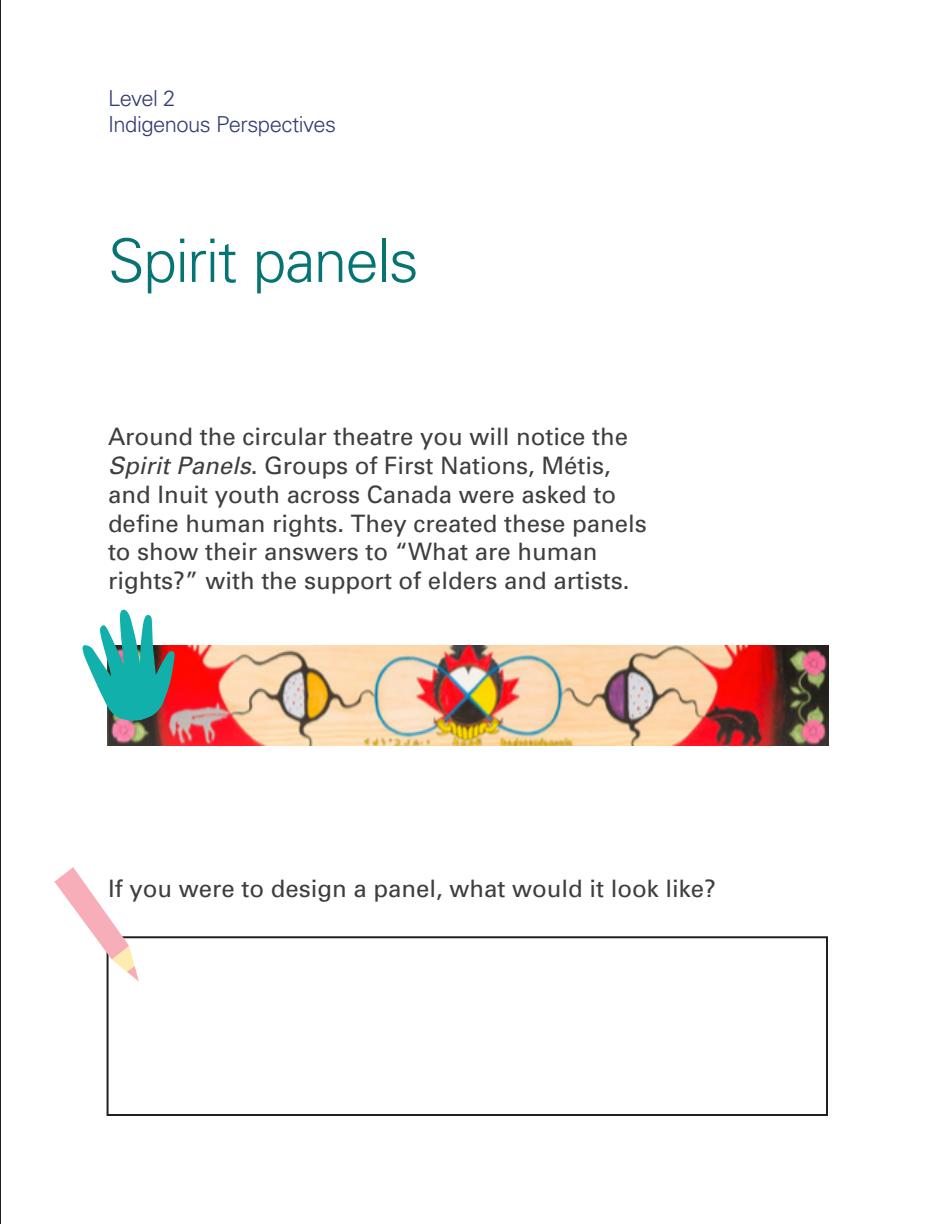
<style>
.page{position:relative;width:936px;height:1224px;background:#fff}
.page>*{position:absolute;margin:0;border:0;box-sizing:border-box;transform-origin:0 0}
.Baic_Copy{font:300 60px "Univers";letter-spacing:-.025em;color:#057473}
.Baic_Copy-2{font:24px/28.8px "Univers";color:#3e3e3f}
.Baic_Copy-3{font:300 22px/26.4px "Univers";letter-spacing:-.025em;color:#333c74}
.s1{font-style:italic}
</style>
<div class="page">
<div style="left:107px;top:936px;width:721px;height:180px;border:2px solid #231f20"></div>
<svg style="left:54px;top:867px;width:85px;height:114px"></svg>
<img style="left:107px;top:646px;width:722px;height:100px">
<svg style="left:82px;top:610px;width:93px;height:111px"></svg>
<hr style="left:0;top:0;width:1px;height:1224px;background:#231f20">
<p class="Baic_Copy-3" style="left:108px;top:84px;width:230px">Level 2<br>Indigenous Perspectives</p>
<p class="Baic_Copy" style="left:108px;top:224px;width:312px">Spirit panels</p>
<p class="Baic_Copy-2" style="left:108px;top:422px;width:540px">Around the circular theatre you will notice the <span class="s1">Spirit Panels</span>. Groups of First Nations, Métis, and Inuit youth across Canada were asked to define human rights. They created these panels to show their answers to “What are human rights?” with the support of elders and artists.</p>
<p class="Baic_Copy-2" style="left:108px;top:874px;width:610px">If you were to design a panel, what would it look like?</p>
</div>
